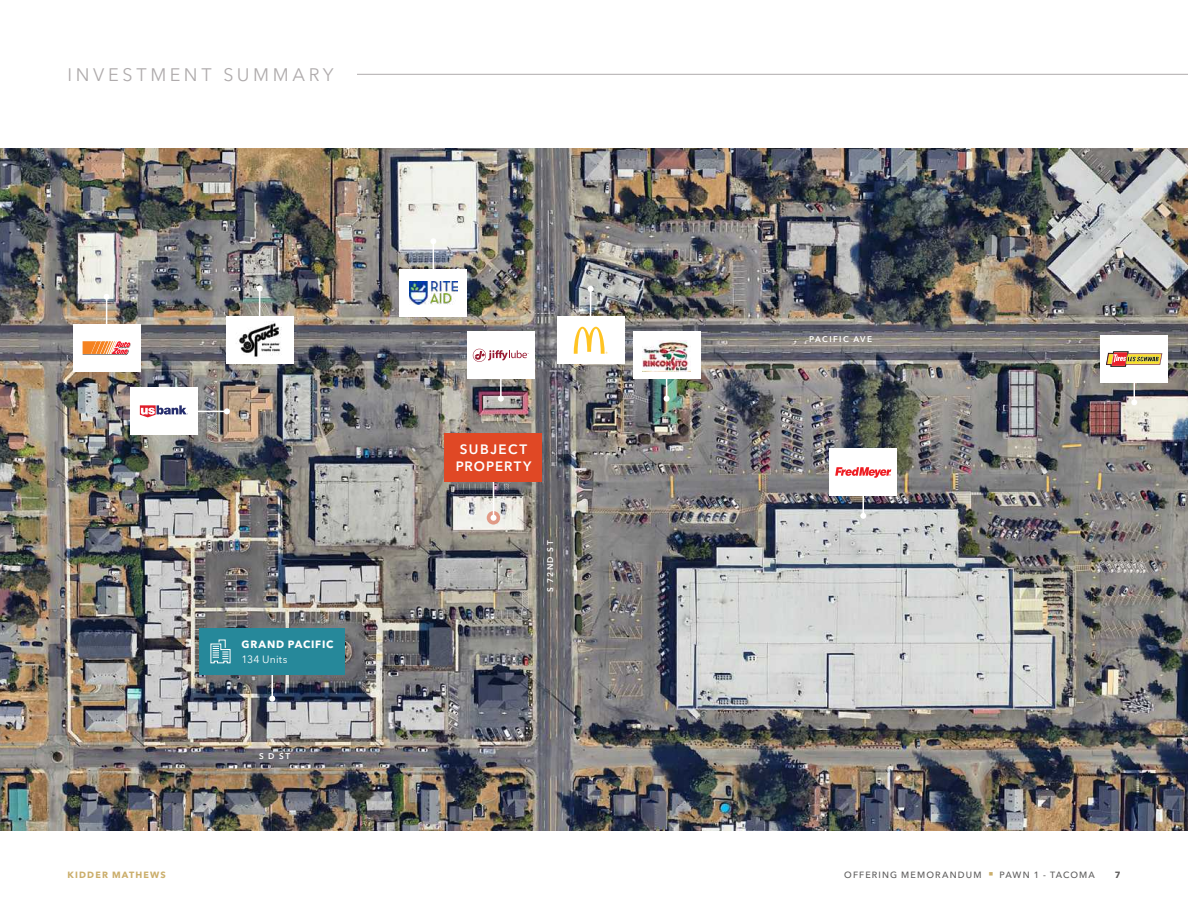
<style>
.page{position:relative;width:1188px;height:918px;background:#fff}
.page>*{position:absolute;margin:0;border:0;box-sizing:border-box;transform-origin:0 0}
.Section_Identifier_-_Sterling_2023{font:18px "Avenir Next LT Pro";letter-spacing:.2em;color:#afabac}
.Subject_Property_Label_-_White_2023{font:600 13.5px/16.5px "Avenir Next LT Pro";letter-spacing:.095em;color:#fff;text-align:center}
.Map_Highlight_-_Bold_-_White_2023{font:700 10.5px "Avenir Next LT Pro";letter-spacing:.075em;color:#fff}
.Map_Highlight_-_Subtext_-_White_2023{font:10.5px "Avenir Next LT Pro";letter-spacing:.02em;color:#fff}
.t1{font:500 9px "Avenir Next LT Pro";letter-spacing:.13em;color:#5e5d5d}
.t2{font:700 9px "Avenir Next LT Pro";letter-spacing:.13em;color:#cbae6b}
.t3{font:700 9px "Avenir Next LT Pro";color:#5e5d5d}
.Street_Names_-_White_2023{font:600 8.25px "Avenir Next LT Pro";letter-spacing:.18em;color:#fff}
.s1{color:#cbae6b}
</style>
<div class="page">
<img style="left:0;top:149px;width:1188px;height:681px">
<hr style="left:106px;top:297px;width:1px;height:37px;background:#fff">
<svg style="left:104px;top:294px;width:6px;height:6px"></svg>
<hr style="left:259px;top:289px;width:1px;height:37px;background:#fff">
<svg style="left:257px;top:286px;width:6px;height:6px"></svg>
<hr style="left:500px;top:361px;width:2px;height:38px;background:#fff">
<svg style="left:498px;top:396px;width:6px;height:6px"></svg>
<hr style="left:666px;top:361px;width:1px;height:38px;background:#fff">
<svg style="left:664px;top:396px;width:6px;height:6px"></svg>
<hr style="left:862px;top:478px;width:2px;height:38px;background:#fff">
<svg style="left:860px;top:513px;width:6px;height:6px"></svg>
<hr style="left:1134px;top:365px;width:1px;height:37px;background:#fff">
<svg style="left:1131px;top:399px;width:6px;height:6px"></svg>
<hr style="left:433px;top:241px;width:1px;height:38px;background:#fff">
<svg style="left:430px;top:238px;width:6px;height:6px"></svg>
<hr style="left:590px;top:289px;width:1px;height:37px;background:#fff">
<svg style="left:588px;top:286px;width:6px;height:6px"></svg>
<hr style="left:189px;top:411px;width:38px;height:1px;background:#fff">
<svg style="left:224px;top:408px;width:6px;height:6px"></svg>
<div style="left:73px;top:325px;width:67px;height:47px;background:#fff"></div>
<svg style="left:83px;top:341px;width:48px;height:14px"></svg>
<div style="left:226px;top:316px;width:67px;height:48px;background:#fff"></div>
<img style="left:238px;top:321px;width:44px;height:36px">
<div style="left:467px;top:332px;width:68px;height:47px;background:#fff"></div>
<svg style="left:473px;top:349px;width:56px;height:13px"></svg>
<div style="left:633px;top:332px;width:67px;height:47px;background:#fff"></div>
<img style="left:643px;top:340px;width:48px;height:31px">
<div style="left:830px;top:449px;width:67px;height:47px;background:#fff"></div>
<svg style="left:835px;top:467px;width:56px;height:11px"></svg>
<div style="left:1101px;top:335px;width:67px;height:48px;background:#fff"></div>
<svg style="left:1106px;top:352px;width:56px;height:15px"></svg>
<div style="left:400px;top:269px;width:67px;height:47px;background:#fff"></div>
<img style="left:409px;top:281px;width:48px;height:23px">
<div style="left:557px;top:317px;width:67px;height:47px;background:#fff"></div>
<svg style="left:574px;top:327px;width:34px;height:27px"></svg>
<div style="left:130px;top:388px;width:68px;height:47px;background:#fff"></div>
<svg style="left:140px;top:405px;width:48px;height:12px"></svg>
<svg style="left:487px;top:511px;width:13px;height:14px"></svg>
<hr style="left:493px;top:473px;width:1px;height:45px;background:#fff">
<svg style="left:491px;top:515px;width:6px;height:6px"></svg>
<div style="left:445px;top:433px;width:97px;height:48px;background:#e04825"></div>
<hr style="left:271px;top:675px;width:2px;height:24px;background:#fff">
<svg style="left:269px;top:696px;width:6px;height:6px"></svg>
<div style="left:199px;top:628px;width:146px;height:47px;background:#26889a"></div>
<svg style="left:210px;top:639px;width:21px;height:25px"></svg>
<hr style="left:357px;top:74px;width:831px;height:1px;background:#afabac">
<p class="Section_Identifier_-_Sterling_2023" style="left:68px;top:64px;width:268px">INVESTMENT SUMMARY</p>
<p class="Map_Highlight_-_Bold_-_White_2023" style="left:242px;top:638px;width:93px">GRAND PACIFIC</p>
<p class="Map_Highlight_-_Subtext_-_White_2023" style="left:242px;top:653px;width:47px">134 Units</p>
<p class="Street_Names_-_White_2023" style="left:259px;top:751px;width:33px">S D ST</p>
<p class="Subject_Property_Label_-_White_2023" style="left:456px;top:441px;width:77px">SUBJECT<br>PROPERTY</p>
<p class="Street_Names_-_White_2023" style="left:545px;top:592px;width:53px;rotate:-90deg">S 72ND ST</p>
<p class="Street_Names_-_White_2023" style="left:809px;top:334px;width:65px">PACIFIC AVE</p>
<p class="t2" style="left:68px;top:869px;width:100px">KIDDER MATHEWS</p>
<p class="t1" style="left:844px;top:869px;width:252px">OFFERING MEMORANDUM <span class="s1">■</span> PAWN 1 - TACOMA</p>
<p class="t3" style="left:1115px;top:869px;width:7px">7</p>
</div>
